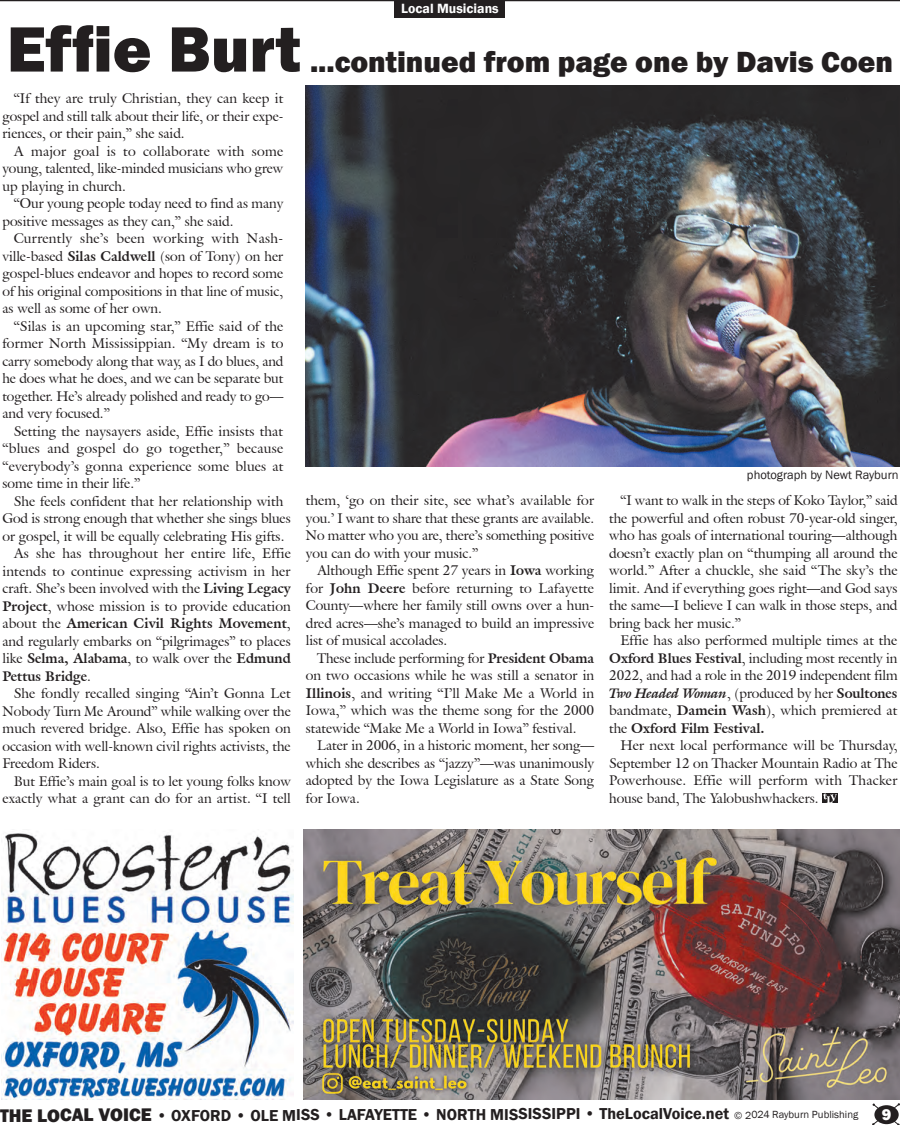
<style>
.page{position:relative;width:900px;height:1125px;background:#fff}
.page>*{position:absolute;margin:0;border:0;box-sizing:border-box;transform-origin:0 0}
.TLV-gal-no_indent{font:800 30px "Franklin Gothic";color:#231f20}
.t1{font:600 16.25px "Franklin Gothic";letter-spacing:-.005em;color:#231f20}
.Daily_Special_Day_Header{font:800 16.25px "Franklin Gothic";color:#fff}
.TLV_Body_Paragraph{font:13.75px/17.5px "Galliard IT Cby BT";color:#231f20;text-align:justify}
.t2{font:600 13.75px "Franklin Gothic";color:#fff}
.t3{font:12.5px "Franklin Gothic";color:#231f20}
.s1{font-size:66.25px}
.s2{font-weight:700}
.s3{font-weight:700;font-style:italic}
.s4{font-weight:800;font-size:18.75px}
.s5{font-weight:400;font-size:10.62px}
</style>
<div class="page">
<svg style="left:872px;top:1103px;width:28px;height:22px"></svg>
<div style="left:874px;top:1105px;width:25px;height:19px;background:#231f20;border-radius:50%"></div>
<img style="left:304px;top:830px;width:596px;height:269px">
<img style="left:1px;top:833px;width:293px;height:267px">
<svg style="left:822px;top:793px;width:16px;height:10px"></svg>
<img style="left:823px;top:793px;width:14px;height:9px">
<img style="left:306px;top:86px;width:594px;height:381px">
<div style="left:395px;top:0;width:110px;height:17px;background:#231f20"></div>
<hr style="left:0;top:0;width:900px;height:1px;background:#231f20">
<p class="t2" style="left:401px;top:0;width:99px">Local Musicians</p>
<p class="TLV-gal-no_indent" style="left:7px;top:42px;width:888px"><span class="s1">Effie Burt</span> ...continued from page one by Davis Coen</p>
<p class="TLV_Body_Paragraph" style="left:2px;top:90px;width:282px;text-indent:11px">“If they are truly Christian, they can keep it gospel and still talk about their life, or their expe&shy;riences, or their pain,” she said.</p>
<p class="TLV_Body_Paragraph" style="left:2px;top:142px;width:282px;text-indent:11px">A major goal is to collaborate with some young, talented, like-minded musicians who grew up playing in church.</p>
<p class="TLV_Body_Paragraph" style="left:2px;top:195px;width:282px;text-indent:11px">“Our young people today need to find as many positive messages as they can,” she said.</p>
<p class="TLV_Body_Paragraph" style="left:2px;top:230px;width:282px;text-indent:11px">Currently she’s been working with Nash&shy;ville-based <span class="s2">Silas Caldwell</span> (son of Tony) on her gospel-blues endeavor and hopes to record some of his original compositions in that line of music, as well as some of her own.</p>
<p class="TLV_Body_Paragraph" style="left:2px;top:317px;width:282px;text-indent:11px">“Silas is an upcoming star,” Effie said of the former North Mississippian. “My dream is to carry somebody along that way, as I do blues, and he does what he does, and we can be separate but together. He’s already polished and ready to go— and very focused.”</p>
<p class="TLV_Body_Paragraph" style="left:2px;top:422px;width:282px;text-indent:11px">Setting the naysayers aside, Effie insists that “blues and gospel do go together,” because “everybody’s gonna experience some blues at some time in their life.”</p>
<p class="TLV_Body_Paragraph" style="left:2px;top:492px;width:290px;text-align:center">She feels confident that her relationship with<br>God is strong enough that whether she sings blues or gospel, it will be equally celebrating His gifts.</p>
<p class="TLV_Body_Paragraph" style="left:2px;top:545px;width:290px;text-indent:11px">As she has throughout her entire life, Effie intends to continue expressing activism in her craft. She’s been involved with the <span class="s2">Living Legacy Project</span>, whose mission is to provide education about the <span class="s2">American Civil Rights Movement</span>, and regularly embarks on “pilgrimages” to places like <span class="s2">Selma, Alabama</span>, to walk over the <span class="s2">Edmund Pettus Bridge</span>.</p>
<p class="TLV_Body_Paragraph" style="left:2px;top:685px;width:290px;text-indent:11px">She fondly recalled singing “Ain’t Gonna Let Nobody Turn Me Around” while walking over the much revered bridge. Also, Effie has spoken on occasion with well-known civil rights activists, the Freedom Riders.</p>
<p class="TLV_Body_Paragraph" style="left:2px;top:772px;width:290px;text-align:right">But Effie’s main goal is to let young folks know exactly what a grant can do for an artist. “I tell</p>
<p class="TLV_Body_Paragraph" style="left:306px;top:492px;width:290px">them, ‘go on their site, see what’s available for you.’ I want to share that these grants are available.<br>No matter who you are, there’s something positive you can do with your music.”</p>
<p class="TLV_Body_Paragraph" style="left:306px;top:562px;width:290px;text-indent:11px">Although Effie spent 27 years in <span class="s2">Iowa</span> working for <span class="s2">John Deere</span> before returning to Lafayette County—where her family still owns over a hun&shy;dred acres—she’s managed to build an impressive list of musical accolades.</p>
<p class="TLV_Body_Paragraph" style="left:306px;top:649px;width:290px;text-indent:11px">These include performing for <span class="s2">President Obama </span>on two occasions while he was still a senator in <span class="s2">Illinois</span>, and writing “I’ll Make Me a World in Iowa,” which was the theme song for the 2000 statewide “Make Me a World in Iowa” festival.</p>
<p class="TLV_Body_Paragraph" style="left:306px;top:737px;width:290px;text-indent:11px">Later in 2006, in a historic moment, her song— which she describes as “jazzy”—was unanimously adopted by the Iowa Legislature as a State Song for Iowa.</p>
<p class="t3" style="left:747px;top:467px;width:153px">photograph by Newt Rayburn</p>
<p class="TLV_Body_Paragraph" style="left:609px;top:492px;width:290px;text-indent:11px">“I want to walk in the steps of Koko Taylor,” said the powerful and often robust 70-year-old singer, who has goals of international touring—although doesn’t exactly plan on “thumping all around the world.” After a chuckle, she said “The sky’s the limit. And if everything goes right—and God says the same—I believe I can walk in those steps, and bring back her music.”</p>
<p class="TLV_Body_Paragraph" style="left:609px;top:632px;width:290px;text-indent:11px">Effie has also performed multiple times at the <span class="s2">Oxford Blues Festival</span>, including most recently in 2022, and had a role in the 2019 independent film <span class="s3">Two Headed Woman</span>, (produced by her <span class="s2">Soultones </span>bandmate, <span class="s2">Damein Wash</span>), which premiered at the <span class="s2">Oxford Film Festival.</span></p>
<p class="TLV_Body_Paragraph" style="left:609px;top:737px;width:290px;text-indent:11px">Her next local performance will be Thursday, September 12 on Thacker Mountain Radio at The Powerhouse. Effie will perform with Thacker house band, The Yalobushwhackers.</p>
<p class="t1" style="left:0;top:1104px;width:860px"><span class="s4">THE LOCAL VOICE</span> • OXFORD • OLE MISS • LAFAYETTE • NORTH MISSISSIPPI • TheLocalVoice.net <span class="s5">© 2024 Rayburn Publishing</span></p>
<p class="Daily_Special_Day_Header" style="left:882px;top:1104px;width:11px">9</p>
</div>
